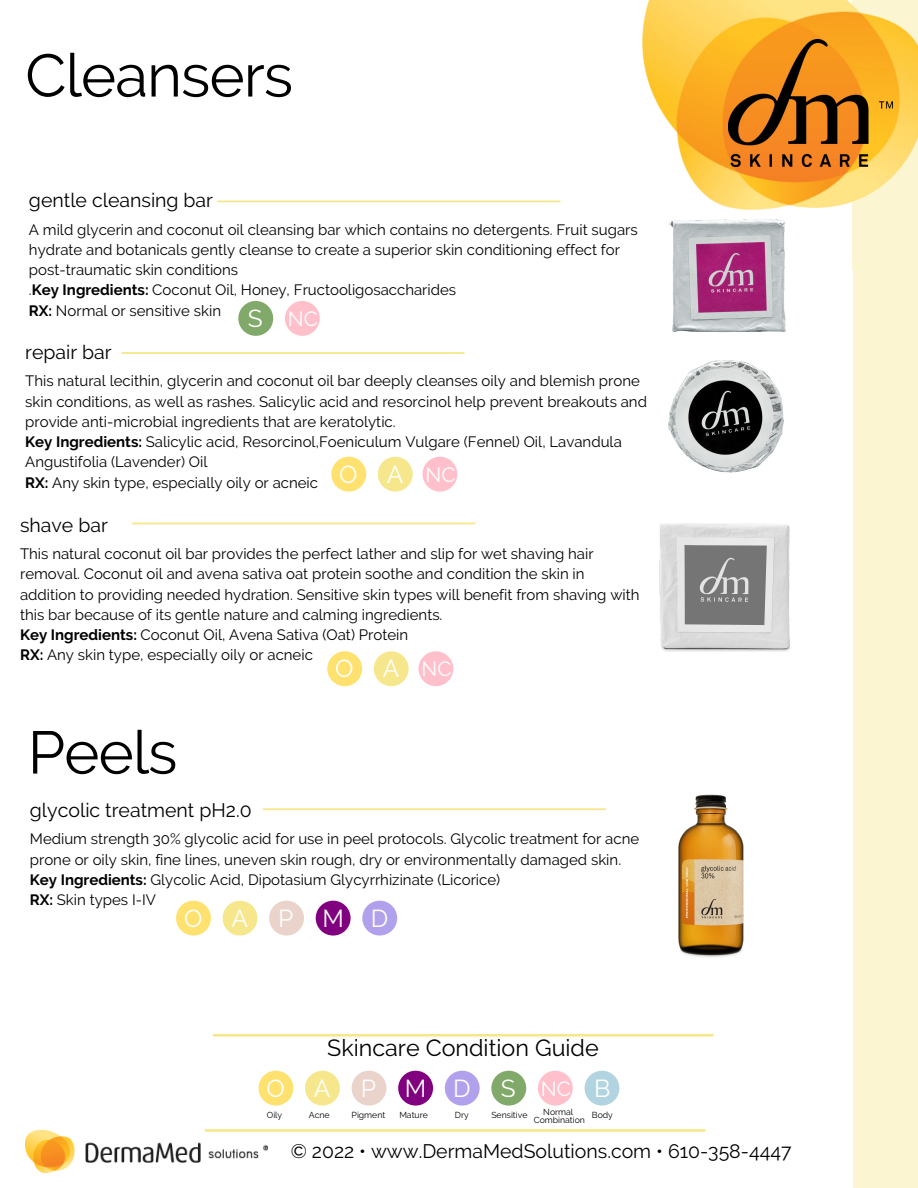
<style>
.page{position:relative;width:918px;height:1188px;background:#fff}
.page>*{position:absolute;margin:0;border:0;box-sizing:border-box;transform-origin:0 0}
.t1{font:60px "Raleway";letter-spacing:-.015em;color:#000}
.t2{font:24.45px "Raleway";letter-spacing:1.185em;color:#fff}
.t3{font:23.25px "Raleway";color:#000}
.t4{font:20.55px "Raleway";color:#fff}
.t5{font:19.5px "Raleway";color:#000}
.t6{font:15px/20.2px "Raleway";color:#000}
.t7{font:8.7px/7.9px "Raleway";color:#000;text-align:center}
.s1{font-weight:700}
.s2{font-size:24.45px}
.s3{font-size:20.55px}
</style>
<div class="page">
<div style="left:852px;top:0;width:66px;height:1188px;background:#fbf5d1"></div>
<div style="left:0;top:270px;width:853px;height:918px;background:#fff"></div>
<img style="left:642px;top:0;width:276px;height:210px">
<img style="left:729px;top:40px;width:163px;height:127px">
<img style="left:25px;top:1131px;width:242px;height:41px">
<svg style="left:205px;top:1129px;width:500px;height:3px"></svg>
<svg style="left:213px;top:1034px;width:501px;height:3px;background:#f8ea9c"></svg>
<svg style="left:217px;top:201px;width:343px;height:1px"></svg>
<div style="left:259px;top:1071px;width:34px;height:35px;background:#ffe170;border-radius:50%"></div>
<div style="left:305px;top:1071px;width:35px;height:35px;background:#f7e78c;border-radius:50%"></div>
<div style="left:352px;top:1071px;width:34px;height:35px;background:#e9d3ca;border-radius:50%"></div>
<div style="left:398px;top:1071px;width:35px;height:35px;background:#800080;border-radius:50%"></div>
<div style="left:445px;top:1071px;width:35px;height:35px;background:#b1a1ed;border-radius:50%"></div>
<div style="left:491px;top:1071px;width:35px;height:35px;background:#81a969;border-radius:50%"></div>
<div style="left:538px;top:1071px;width:35px;height:35px;background:#ffc0cb;border-radius:50%"></div>
<div style="left:585px;top:1071px;width:34px;height:35px;background:#b1d4e0;border-radius:50%"></div>
<img style="left:669px;top:219px;width:117px;height:113px">
<div style="left:238px;top:301px;width:35px;height:35px;background:#81a969;border-radius:50%"></div>
<div style="left:285px;top:301px;width:35px;height:35px;background:#ffc0cb;border-radius:50%"></div>
<svg style="left:121px;top:352px;width:344px;height:2px"></svg>
<img style="left:668px;top:360px;width:116px;height:113px">
<div style="left:331px;top:457px;width:35px;height:35px;background:#ffe170;border-radius:50%"></div>
<div style="left:378px;top:457px;width:35px;height:35px;background:#f7e78c;border-radius:50%"></div>
<div style="left:423px;top:457px;width:34px;height:35px;background:#ffc0cb;border-radius:50%"></div>
<img style="left:660px;top:523px;width:130px;height:129px">
<svg style="left:132px;top:523px;width:343px;height:1px"></svg>
<div style="left:327px;top:651px;width:35px;height:35px;background:#ffe170;border-radius:50%"></div>
<div style="left:374px;top:651px;width:35px;height:35px;background:#f7e78c;border-radius:50%"></div>
<div style="left:418px;top:651px;width:35px;height:35px;background:#ffc0cb;border-radius:50%"></div>
<svg style="left:263px;top:808px;width:343px;height:2px"></svg>
<img style="left:678px;top:794px;width:66px;height:164px">
<div style="left:176px;top:901px;width:35px;height:35px;background:#ffe170;border-radius:50%"></div>
<div style="left:223px;top:901px;width:34px;height:35px;background:#f7e78c;border-radius:50%"></div>
<div style="left:269px;top:901px;width:35px;height:35px;background:#e9d3ca;border-radius:50%"></div>
<div style="left:316px;top:901px;width:35px;height:35px;background:#800080;border-radius:50%"></div>
<div style="left:362px;top:901px;width:35px;height:35px;background:#b1a1ed;border-radius:50%"></div>
<h1 class="t1" style="left:25px;top:40px;width:269px">Cleansers</h1>
<h3 class="t5" style="left:29px;top:189px;width:186px">gentle cleansing bar</h3>
<p class="t6" style="left:29px;top:219px;width:610px">A mild glycerin and coconut oil cleansing bar which contains no detergents. Fruit sugars hydrate and botanicals gently cleanse to create a superior skin conditioning effect for post-traumatic skin conditions<br>.<span class="s1">Key Ingredients:</span> Coconut Oil, Honey, Fructooligosaccharides<br><span class="s1">RX:</span> Normal or sensitive skin</p>
<h3 class="t4" style="left:248px;top:307px;width:72px"><span class="s2">S</span> NC</h3>
<h3 class="t5" style="left:25px;top:341px;width:88px">repair bar</h3>
<p class="t6" style="left:25px;top:371px;width:623px">This natural lecithin, glycerin and coconut oil bar deeply cleanses oily and blemish prone skin conditions, as well as rashes. Salicylic acid and resorcinol help prevent breakouts and provide anti-microbial ingredients that are keratolytic.<br><span class="s1">Key Ingredients:</span> Salicylic acid, Resorcinol,Foeniculum Vulgare (Fennel) Oil, Lavandula Angustifolia (Lavender) Oil<br><span class="s1">RX:</span> Any skin type, especially oily or acneic <sup>O</sup> <sup>A</sup> <sup>NC</sup></p>
<h3 class="t5" style="left:20px;top:513px;width:89px">shave bar</h3>
<p class="t6" style="left:20px;top:544px;width:621px">This natural coconut oil bar provides the perfect lather and slip for wet shaving hair removal. Coconut oil and avena sativa oat protein soothe and condition the skin in addition to providing needed hydration. Sensitive skin types will benefit from shaving with this bar because of its gentle nature and calming ingredients.<br><span class="s1">Key Ingredients:</span> Coconut Oil, Avena Sativa (Oat) Protein<br><span class="s1">RX:</span> Any skin type, especially oily or acneic</p>
<h2 class="t2" style="left:335px;top:654px;width:118px">OA<span class="s3">NC</span></h2>
<h1 class="t1" style="left:28px;top:717px;width:151px">Peels</h1>
<h3 class="t5" style="left:30px;top:799px;width:223px">glycolic treatment pH2.0</h3>
<p class="t6" style="left:30px;top:829px;width:611px">Medium strength 30% glycolic acid for use in peel protocols. Glycolic treatment for acne prone or oily skin, fine lines, uneven skin rough, dry or environmentally damaged skin.<br><span class="s1">Key Ingredients:</span> Glycolic Acid, Dipotasium Glycyrrhizinate (Licorice)<br><span class="s1">RX:</span> Skin types I-IV</p>
<h2 class="t2" style="left:184px;top:904px;width:206px">OAPMD</h2>
<h3 class="t3" style="left:327px;top:1035px;width:273px">Skincare Condition Guide</h3>
<h2 class="t2" style="left:267px;top:1074px;width:345px">OAPMDS<span class="s3">NC</span>B</h2>
<p class="t7" style="left:267px;top:1110px;width:17px">Oily</p>
<p class="t7" style="left:309px;top:1110px;width:22px">Acne</p>
<p class="t7" style="left:352px;top:1110px;width:35px">Pigment</p>
<p class="t7" style="left:399px;top:1110px;width:30px">Mature</p>
<p class="t7" style="left:455px;top:1110px;width:15px">Dry</p>
<p class="t7" style="left:491px;top:1111px;width:38px">Sensitive</p>
<p class="t7" style="left:534px;top:1108px;width:53px">Normal<br>Combination</p>
<p class="t7" style="left:592px;top:1110px;width:23px">Body</p>
<h3 class="t5" style="left:291px;top:1140px;width:502px">© 2022 • www.DermaMedSolutions.com • 610-358-4447</h3>
</div>
